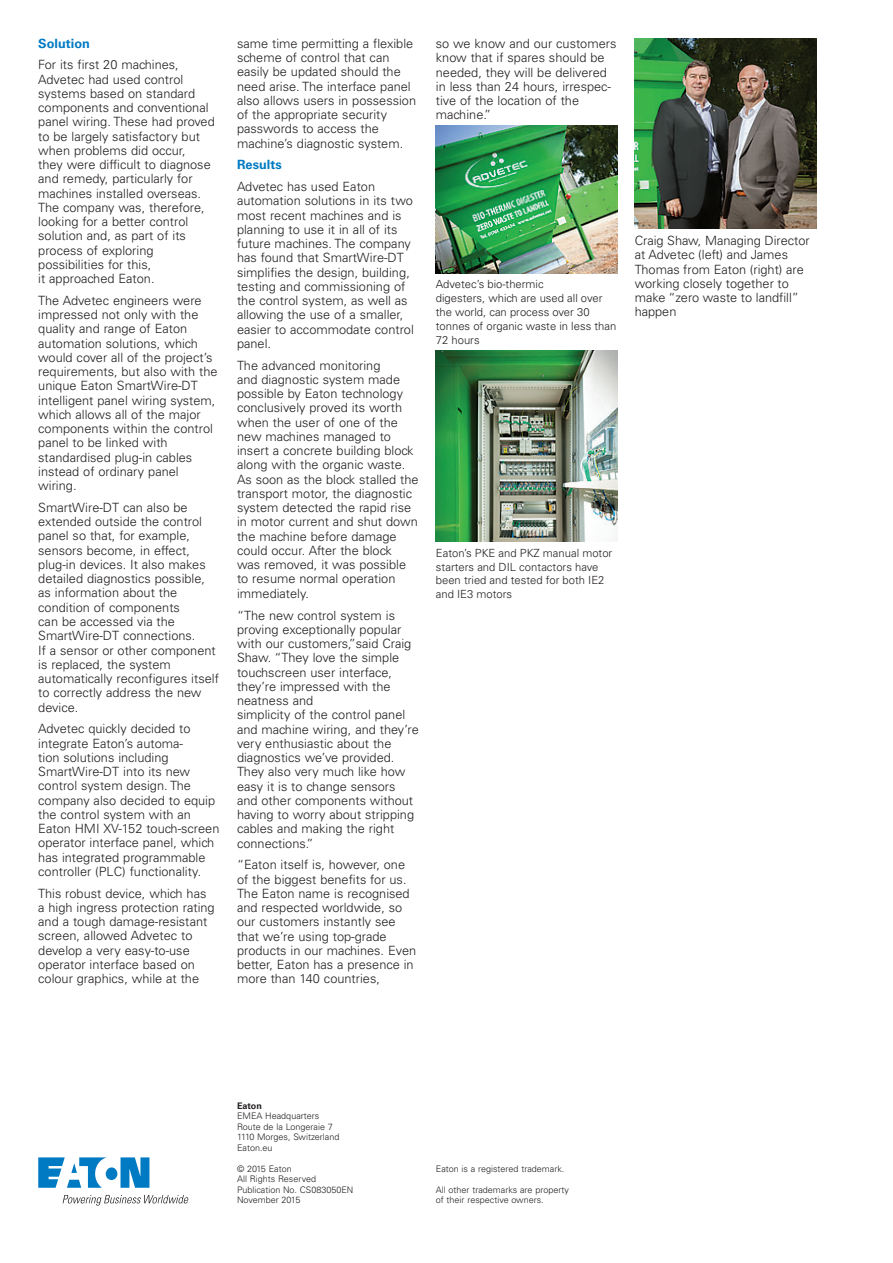
<style>
.page{position:relative;width:893px;height:1263px;background:#fff}
.page>*{position:absolute;margin:0;border:0;box-sizing:border-box;transform-origin:0 0}
.t1{font:300 12.75px/14.2px "Univers LT Std";color:#231f20}
.t2{font:700 12.75px "Univers LT Std";color:#007ac2}
.t3{font:300 11.25px/13.8px "Univers LT Std";color:#231f20}
.t4{font:300 9px/10.5px "Univers LT Std";color:#231f20}
.t5{font:700 9px "Univers LT Std";color:#231f20}
</style>
<div class="page">
<img style="left:436px;top:126px;width:182px;height:147px">
<img style="left:436px;top:351px;width:182px;height:190px">
<img style="left:635px;top:38px;width:181px;height:191px">
<svg style="left:38px;top:1157px;width:111px;height:31px"></svg>
<svg style="left:63px;top:1195px;width:126px;height:10px"></svg>
<p class="t2" style="left:38px;top:36px;width:53px">Solution</p>
<p class="t1" style="left:38px;top:58px;width:178px">For its first 20 machines,<br>Advetec had used control systems based on standard components and conventional panel wiring. These had proved to be largely satisfactory but when problems did occur,<br>they were difficult to diagnose and remedy, particularly for machines installed overseas.<br>The company was, therefore, looking for a better control solution and, as part of its process of exploring possibilities for this,<br>it approached Eaton.</p>
<p class="t1" style="left:38px;top:293px;width:181px">The Advetec engineers were impressed not only with the quality and range of Eaton automation solutions, which would cover all of the project’s requirements, but also with the unique Eaton SmartWire-DT intelligent panel wiring system, which allows all of the major components within the control panel to be linked with standardised plug-in cables instead of ordinary panel wiring.</p>
<p class="t1" style="left:38px;top:500px;width:182px">SmartWire-DT can also be extended outside the control panel so that, for example, sensors become, in effect, plug-in devices. It also makes detailed diagnostics possible, as information about the condition of components<br>can be accessed via the<br>SmartWire-DT connections.<br>If a sensor or other component is replaced, the system automatically reconfigures itself to correctly address the new device.</p>
<p class="t1" style="left:38px;top:722px;width:183px">Advetec quickly decided to integrate Eaton’s automa-<br>tion solutions including<br>SmartWire-DT into its new control system design. The company also decided to equip the control system with an<br>Eaton HMI XV-152 touch-screen operator interface panel, which has integrated programmable controller (PLC) functionality.</p>
<p class="t1" style="left:38px;top:886px;width:178px">This robust device, which has a high ingress protection rating and a tough damage-resistant screen, allowed Advetec to develop a very easy-to-use operator interface based on colour graphics, while at the</p>
<p class="t1" style="left:237px;top:36px;width:181px">same time permitting a flexible scheme of control that can easily be updated should the need arise. The interface panel also allows users in possession of the appropriate security passwords to access the machine’s diagnostic system.</p>
<p class="t2" style="left:237px;top:157px;width:46px">Results</p>
<p class="t1" style="left:237px;top:179px;width:178px">Advetec has used Eaton automation solutions in its two most recent machines and is planning to use it in all of its future machines. The company has found that SmartWire-DT simplifies the design, building, testing and commissioning of the control system, as well as allowing the use of a smaller, easier to accommodate control panel.</p>
<p class="t1" style="left:237px;top:358px;width:183px">The advanced monitoring<br>and diagnostic system made possible by Eaton technology conclusively proved its worth when the user of one of the new machines managed to insert a concrete building block along with the organic waste.<br>As soon as the block stalled the transport motor, the diagnostic system detected the rapid rise in motor current and shut down the machine before damage could occur. After the block<br>was removed, it was possible to resume normal operation immediately.</p>
<p class="t1" style="left:237px;top:608px;width:183px">“The new control system is proving exceptionally popular with our customers,”said Craig<br>Shaw. “They love the simple touchscreen user interface, they’re impressed with the neatness and<br>simplicity of the control panel and machine wiring, and they’re very enthusiastic about the diagnostics we’ve provided.<br>They also very much like how easy it is to change sensors and other components without having to worry about stripping cables and making the right connections.”</p>
<p class="t1" style="left:237px;top:858px;width:181px">“Eaton itself is, however, one of the biggest benefits for us.<br>The Eaton name is recognised and respected worldwide, so our customers instantly see that we’re using top-grade products in our machines. Even better, Eaton has a presence in more than 140 countries,</p>
<p class="t1" style="left:436px;top:36px;width:182px">so we know and our customers know that if spares should be needed, they will be delivered in less than 24 hours, irrespec&shy;tive of the location of the machine.”</p>
<p class="t3" style="left:436px;top:277px;width:182px">Advetec’s bio-thermic<br>digesters, which are used all over the world, can process over 30 tonnes of organic waste in less than<br>72 hours</p>
<p class="t3" style="left:436px;top:546px;width:178px">Eaton’s PKE and PKZ manual motor starters and DIL contactors have been tried and tested for both IE2 and IE3 motors</p>
<p class="t1" style="left:635px;top:233px;width:177px">Craig Shaw, Managing Director at Advetec (left) and James<br>Thomas from Eaton (right) are working closely together to make “zero waste to landfill” happen</p>
<p class="t5" style="left:237px;top:1100px;width:26px">Eaton</p>
<p class="t4" style="left:237px;top:1111px;width:104px">EMEA Headquarters<br>Route de la Longeraie 7<br>1110 Morges, Switzerland<br>Eaton.eu</p>
<p class="t4" style="left:237px;top:1163px;width:118px">© 2015 Eaton<br>All Rights Reserved<br>Publication No. CS083050EN<br>November 2015</p>
<p class="t4" style="left:436px;top:1163px;width:130px">Eaton is a registered trademark.</p>
<p class="t4" style="left:436px;top:1184px;width:135px">All other trademarks are property of their respective owners.</p>
</div>
